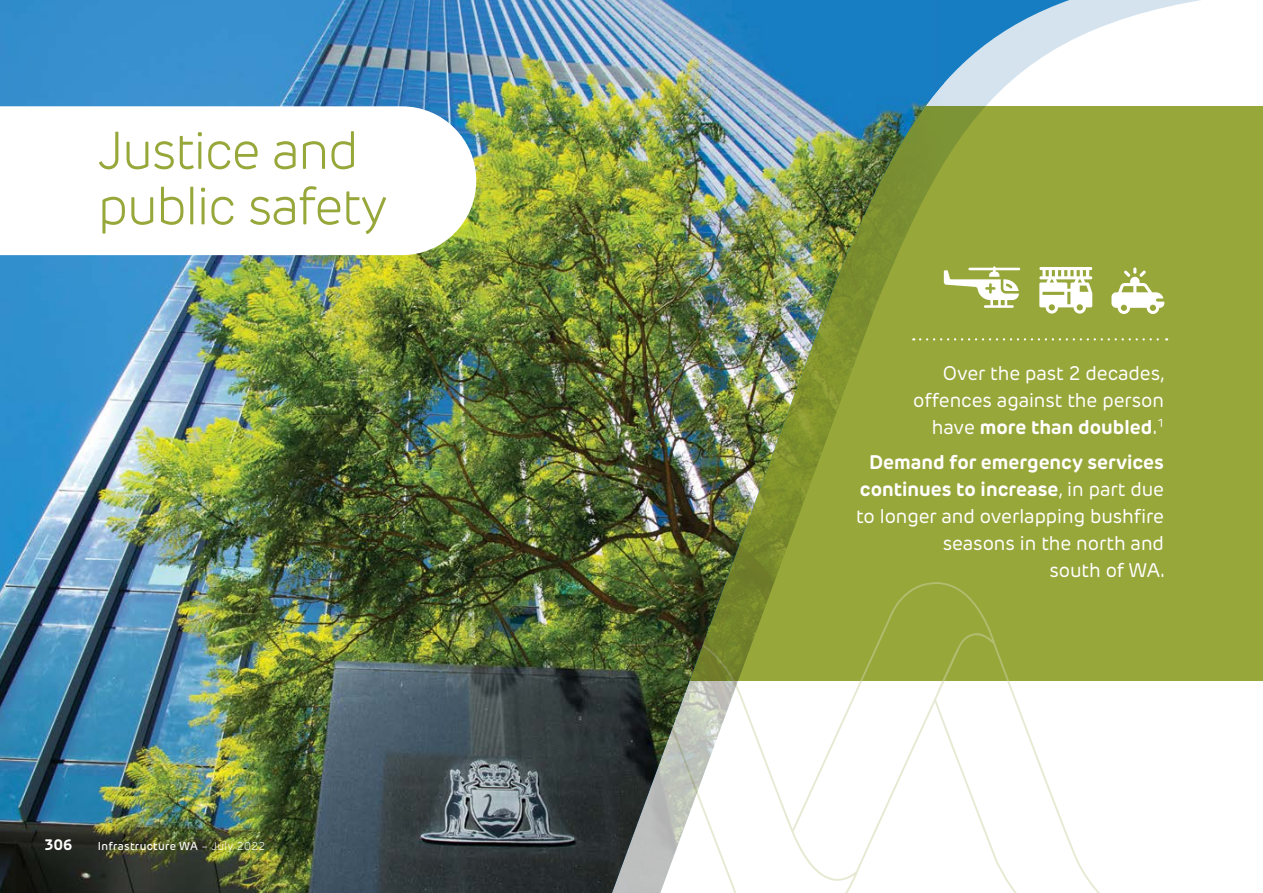
<style>
.page{position:relative;width:1263px;height:893px;background:#fff}
.page>*{position:absolute;margin:0;border:0;box-sizing:border-box;transform-origin:0 0}
.t1{font:300 52.5px/55.5px "New Rubrik Edge";letter-spacing:-.03em;color:#97a73a}
.t2{font:19.5px/27px "New Rubrik Edge";letter-spacing:-.005em;color:#fff;text-align:right}
.t3{font:700 15px "New Rubrik Edge";color:#fff}
.t4{font:500 11.25px "New Rubrik Edge";letter-spacing:.03em;color:#fff}
.s1{font-weight:300}
.s2{font-weight:700}
</style>
<div class="page">
<svg style="left:1130px;top:0;width:133px;height:681px;fill:#97a73a"></svg>
<svg style="left:944px;top:0;width:186px;height:893px;fill:#97a73a"></svg>
<img style="left:0;top:0;width:944px;height:893px">
<svg style="left:1111px;top:267px;width:54px;height:47px"></svg>
<svg style="left:1039px;top:267px;width:54px;height:47px"></svg>
<svg style="left:944px;top:266px;width:76px;height:42px"></svg>
<svg style="left:0;top:106px;width:476px;height:149px"></svg>
<h1 class="t1" style="left:98px;top:123px;width:292px">Justice and public safety</h1>
<p class="t3" style="left:45px;top:836px;width:29px">306</p>
<p class="t4" style="left:98px;top:840px;width:169px">Infrastructure WA <span class="s1">– July 2022</span></p>
<p class="t2" style="left:913px;top:360px;width:253px">Over the past 2 decades, offences against the person have <span class="s2">more than doubled</span>.<sup>1</sup></p>
<p class="t2" style="left:856px;top:449px;width:310px"><span class="s2">Demand for emergency services continues to increase</span>, in part due to longer and overlapping bushfire seasons in the north and<br>south of WA.</p>
</div>
